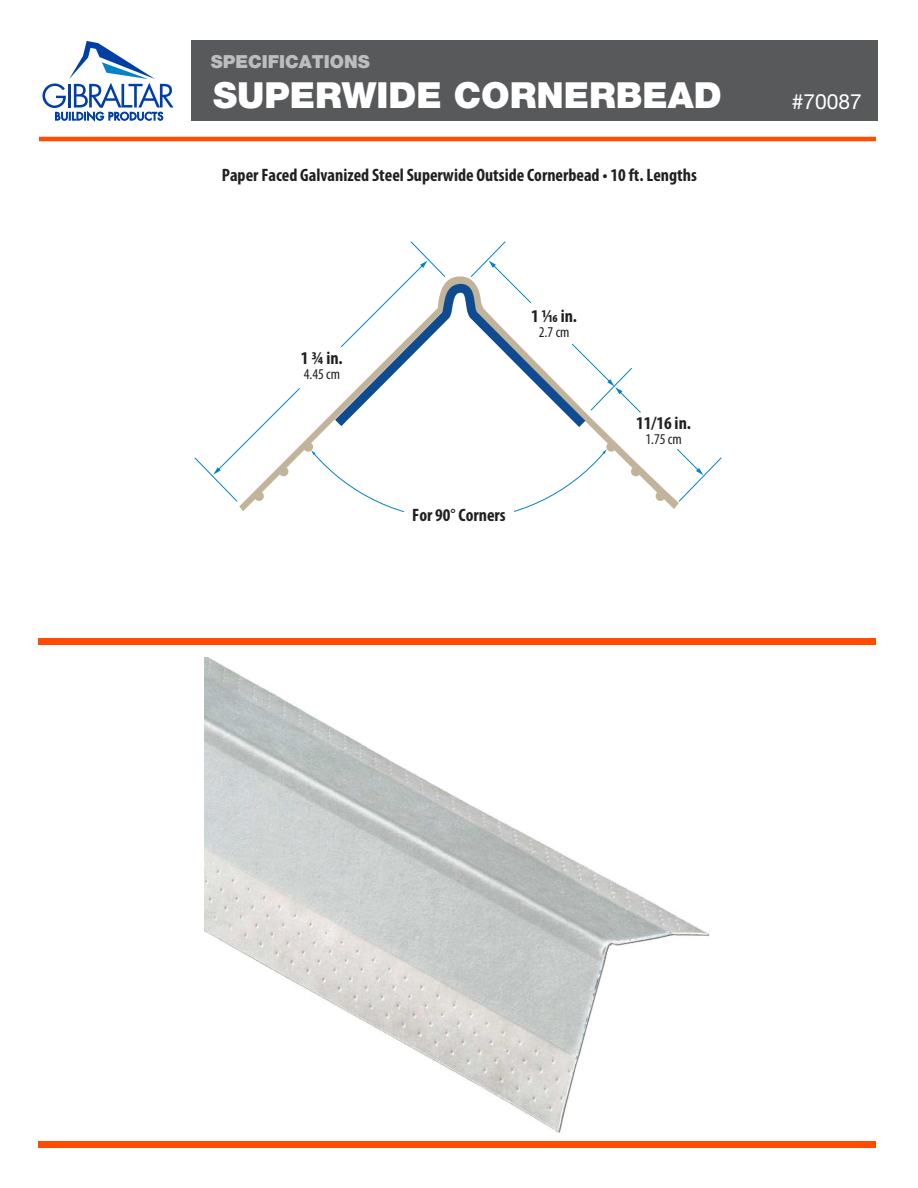
<style>
.page{position:relative;width:918px;height:1188px;background:#fff}
.page>*{position:absolute;margin:0;border:0;box-sizing:border-box;transform-origin:0 0}
.t1{font:900 36px "Helvetica Neue";color:#fff}
.t2{font:21px "Helvetica Neue";color:#fff}
.t3{font:700 condensed 18px "Myriad Pro";color:#221f1f}
.t4{font:900 18px "Helvetica Neue";color:#bbbdbf}
.t5{font:condensed 15px "Myriad Pro";color:#221f1f}
</style>
<div class="page">
<img style="left:204px;top:657px;width:510px;height:485px">
<div style="left:191px;top:41px;width:687px;height:80px;background:#58595b"></div>
<svg style="left:42px;top:41px;width:132px;height:80px"></svg>
<hr style="left:39px;top:137px;width:837px;height:4px;background:#ff4c00">
<div style="left:39px;top:1142px;width:837px;height:6px;background:#ff4c00"></div>
<div style="left:39px;top:639px;width:837px;height:6px;background:#ff4c00"></div>
<svg style="left:194px;top:241px;width:528px;height:272px"></svg>
<p class="t4" style="left:211px;top:51px;width:161px">SPECIFICATIONS</p>
<h1 class="t1" style="left:213px;top:73px;width:510px">SUPERWIDE CORNERBEAD</h1>
<p class="t3" style="left:222px;top:164px;width:477px">Paper Faced Galvanized Steel Superwide Outside Cornerbead • 10 ft. Lengths</p>
<p class="t3" style="left:301px;top:347px;width:43px">1 ¾ in.</p>
<p class="t5" style="left:304px;top:365px;width:38px">4.45 cm</p>
<p class="t3" style="left:531px;top:305px;width:47px">1 1⁄16 in.</p>
<p class="t5" style="left:539px;top:323px;width:32px">2.7 cm</p>
<p class="t3" style="left:412px;top:504px;width:95px">For 90° Corners</p>
<p class="t3" style="left:636px;top:412px;width:57px">11/16 in.</p>
<p class="t5" style="left:645px;top:430px;width:38px">1.75 cm</p>
<p class="t2" style="left:792px;top:89px;width:72px">#70087</p>
</div>
